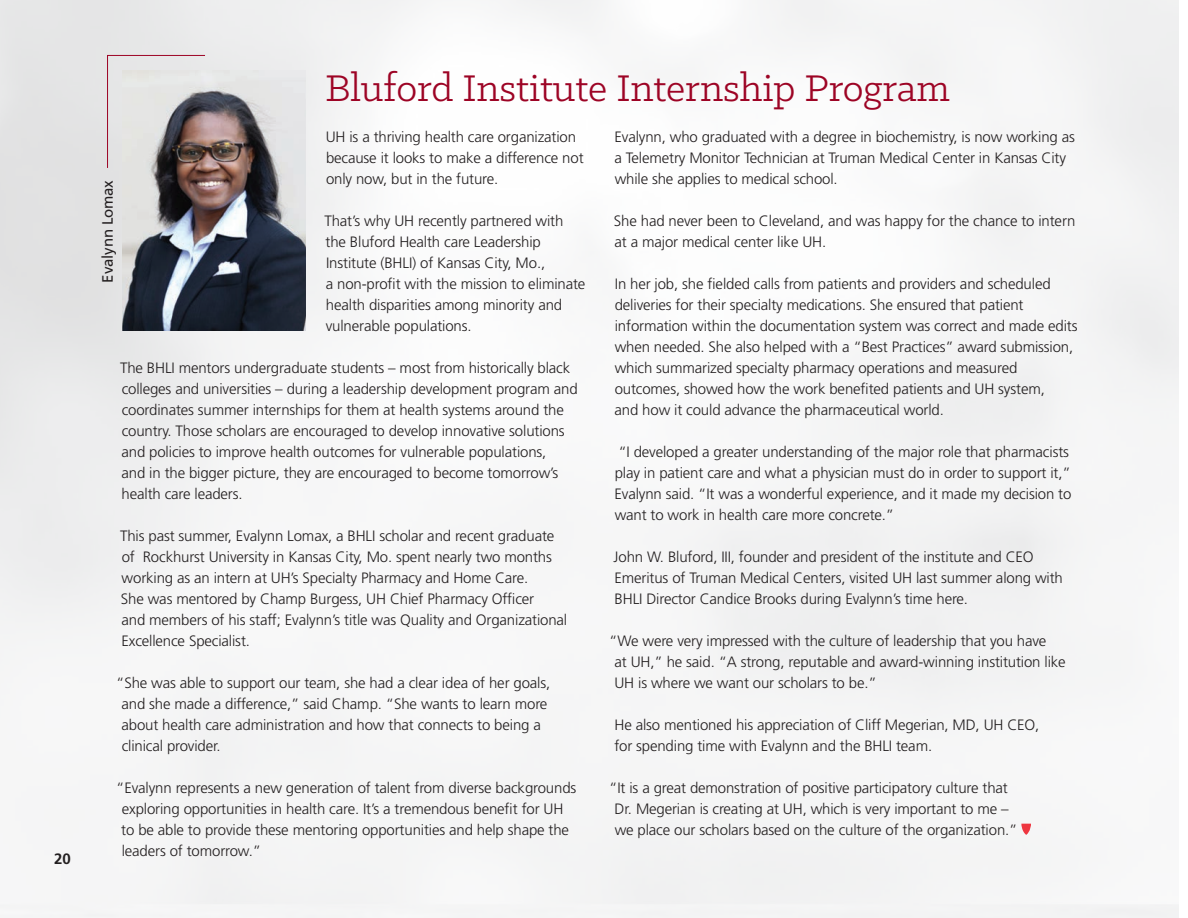
<style>
.page{position:relative;width:1188px;height:918px;background:#fff}
.page>*{position:absolute;margin:0;border:0;box-sizing:border-box;transform-origin:0 0}
.t1{font:42px "Klinic Slab";color:#9d0425}
.t2{font:300 15px/21px "Frutiger LT Std";letter-spacing:-.01em;color:#231f20}
.t3{font:15px "Frutiger LT Std";letter-spacing:-.01em;color:#231f20}
.t4{font:700 15px "Frutiger LT Std";color:#231f20}
</style>
<div class="page">
<img style="left:0;top:0;width:1179px;height:918px">
<svg style="left:1021px;top:824px;width:10px;height:11px"></svg>
<svg style="left:107px;top:55px;width:99px;height:114px;background:#e0d5d8"></svg>
<img style="left:122px;top:70px;width:183px;height:261px">
<p class="t4" style="left:54px;top:850px;width:18px">20</p>
<h1 class="t1" style="left:326px;top:61px;width:626px">Bluford Institute Internship Program</h1>
<p class="t2" style="left:326px;top:126px;width:259px">UH is a thriving health care organization because it looks to make a difference not only now, but in the future.</p>
<p class="t2" style="left:324px;top:210px;width:263px">That’s why UH recently partnered with the Bluford Health care Leadership Institute (BHLI) of Kansas City, Mo.,<br>a non-profit with the mission to eliminate health disparities among minority and vulnerable populations.</p>
<p class="t2" style="left:120px;top:357px;width:459px">The BHLI mentors undergraduate students – most from historically black colleges and universities – during a leadership development program and coordinates summer internships for them at health systems around the country. Those scholars are encouraged to develop innovative solutions and policies to improve health outcomes for vulnerable populations,<br>and in the bigger picture, they are encouraged to become tomorrow’s health care leaders.</p>
<p class="t2" style="left:120px;top:525px;width:449px">This past summer, Evalynn Lomax, a BHLI scholar and recent graduate of Rockhurst University in Kansas City, Mo. spent nearly two months working as an intern at UH’s Specialty Pharmacy and Home Care.<br>She was mentored by Champ Burgess, UH Chief Pharmacy Officer<br>and members of his staff; Evalynn’s title was Quality and Organizational Excellence Specialist.</p>
<p class="t2" style="left:122px;top:672px;width:430px;text-indent:-5px">“She was able to support our team, she had a clear idea of her goals, and she made a difference,” said Champ. “She wants to learn more about health care administration and how that connects to being a clinical provider.</p>
<p class="t2" style="left:121px;top:777px;width:457px;text-indent:-5px">“Evalynn represents a new generation of talent from diverse backgrounds exploring opportunities in health care. It’s a tremendous benefit for UH to be able to provide these mentoring opportunities and help shape the leaders of tomorrow.”</p>
<p class="t3" style="left:99px;top:283px;width:104px;rotate:-90deg">Evalynn Lomax</p>
<p class="t2" style="left:615px;top:126px;width:462px">Evalynn, who graduated with a degree in biochemistry, is now working as a Telemetry Monitor Technician at Truman Medical Center in Kansas City while she applies to medical school.</p>
<p class="t2" style="left:614px;top:210px;width:463px">She had never been to Cleveland, and was happy for the chance to intern at a major medical center like UH.</p>
<p class="t2" style="left:615px;top:273px;width:465px">In her job, she fielded calls from patients and providers and scheduled deliveries for their specialty medications. She ensured that patient information within the documentation system was correct and made edits when needed. She also helped with a “Best Practices” award submission, which summarized specialty pharmacy operations and measured outcomes, showed how the work benefited patients and UH system,<br>and how it could advance the pharmaceutical world.</p>
<p class="t2" style="left:615px;top:441px;width:458px">“I developed a greater understanding of the major role that pharmacists play in patient care and what a physician must do in order to support it,” Evalynn said. “It was a wonderful experience, and it made my decision to want to work in health care more concrete.”</p>
<p class="t2" style="left:614px;top:546px;width:451px">John W. Bluford, III, founder and president of the institute and CEO<br>Emeritus of Truman Medical Centers, visited UH last summer along with<br>BHLI Director Candice Brooks during Evalynn’s time here.</p>
<p class="t2" style="left:614px;top:630px;width:453px;text-indent:-5px">“We were very impressed with the culture of leadership that you have<br>at UH,” he said. “A strong, reputable and award-winning institution like<br>UH is where we want our scholars to be.”</p>
<p class="t2" style="left:614px;top:714px;width:427px">He also mentioned his appreciation of Cliff Megerian, MD, UH CEO, for spending time with Evalynn and the BHLI team.</p>
<p class="t2" style="left:615px;top:777px;width:404px;text-indent:-5px">“It is a great demonstration of positive participatory culture that<br>Dr. Megerian is creating at UH, which is very important to me – we place our scholars based on the culture of the organization.”</p>
</div>
